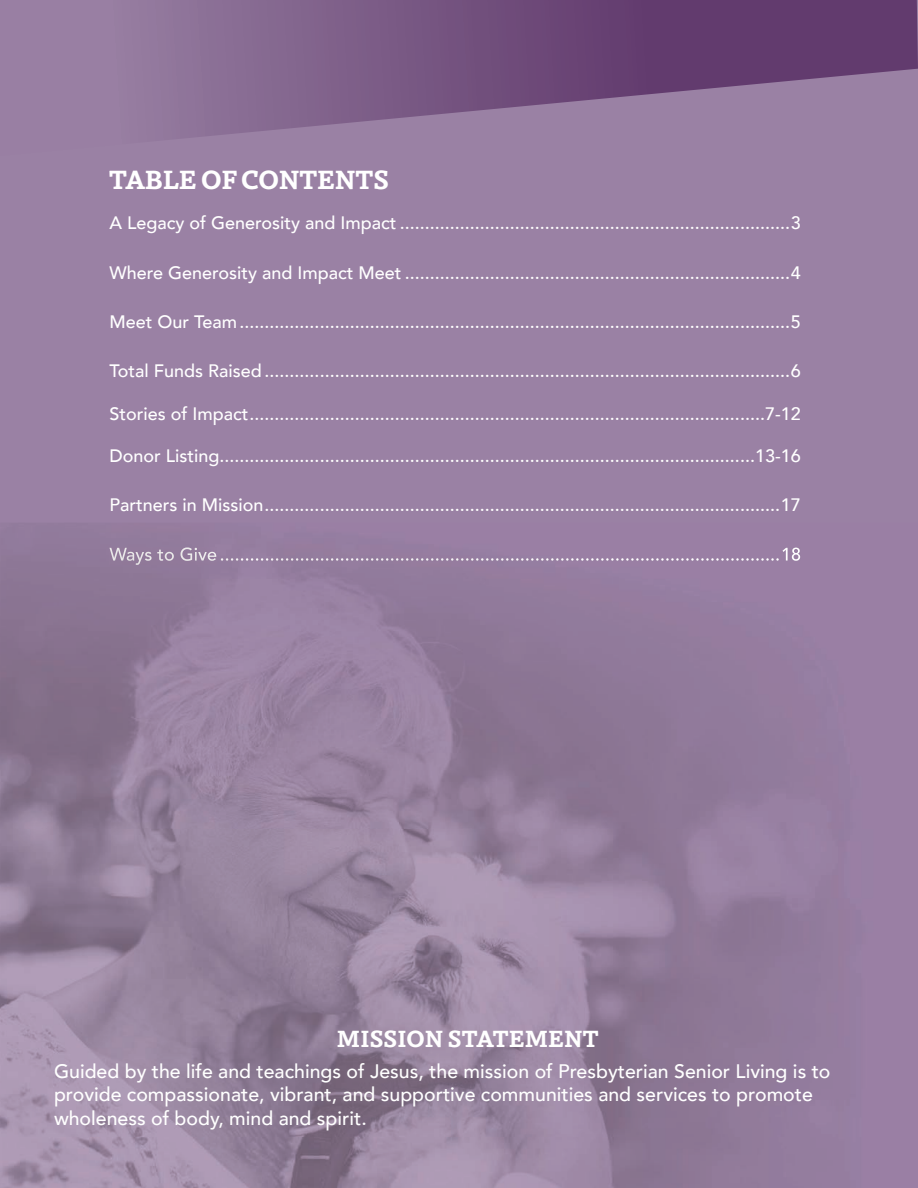
<style>
.page{position:relative;width:918px;height:1188px;background:#9a81a4}
.page>*{position:absolute;margin:0;border:0;box-sizing:border-box;transform-origin:0 0}
.t1{font:700 27px "Dovetail MVB";letter-spacing:-.005em;color:#fff}
.t2{font:700 24px "Dovetail MVB";letter-spacing:.005em;color:#fff}
.t3{font:500 19.5px/23.4px "Avenir";color:#fff}
.t4{font:500 18px "Avenir";color:#fff}
</style>
<div class="page">
<svg style="left:168px;top:0;width:750px;height:139px"></svg>
<img style="left:0;top:547px;width:801px;height:641px">
<img style="left:110px;top:547px;width:106px;height:18px">
<img style="left:221px;top:558px;width:558px;height:3px">
<img style="left:783px;top:548px;width:17px;height:13px">
<h1 class="t1" style="left:109px;top:159px;width:281px">TABLE OF CONTENTS</h1>
<p class="t4" style="left:110px;top:208px;width:693px">A Legacy of Generosity and Impact ..............................................................................3</p>
<p class="t4" style="left:110px;top:257px;width:693px">Where Generosity and Impact Meet .............................................................................4</p>
<p class="t4" style="left:110px;top:306px;width:693px">Meet Our Team..............................................................................................................5</p>
<p class="t4" style="left:110px;top:355px;width:693px">Total Funds Raised .........................................................................................................6</p>
<p class="t4" style="left:110px;top:398px;width:693px">Stories of Impact.......................................................................................................7-12</p>
<p class="t4" style="left:110px;top:440px;width:693px">Donor Listing...........................................................................................................13-16</p>
<p class="t4" style="left:110px;top:489px;width:693px">Partners in Mission.......................................................................................................17</p>
<h2 class="t2" style="left:337px;top:1021px;width:263px">MISSION STATEMENT</h2>
<p class="t3" style="left:54px;top:1058px;width:778px">Guided by the life and teachings of Jesus, the mission of Presbyterian Senior Living is to provide compassionate, vibrant, and supportive communities and services to promote wholeness of body, mind and spirit.</p>
</div>
